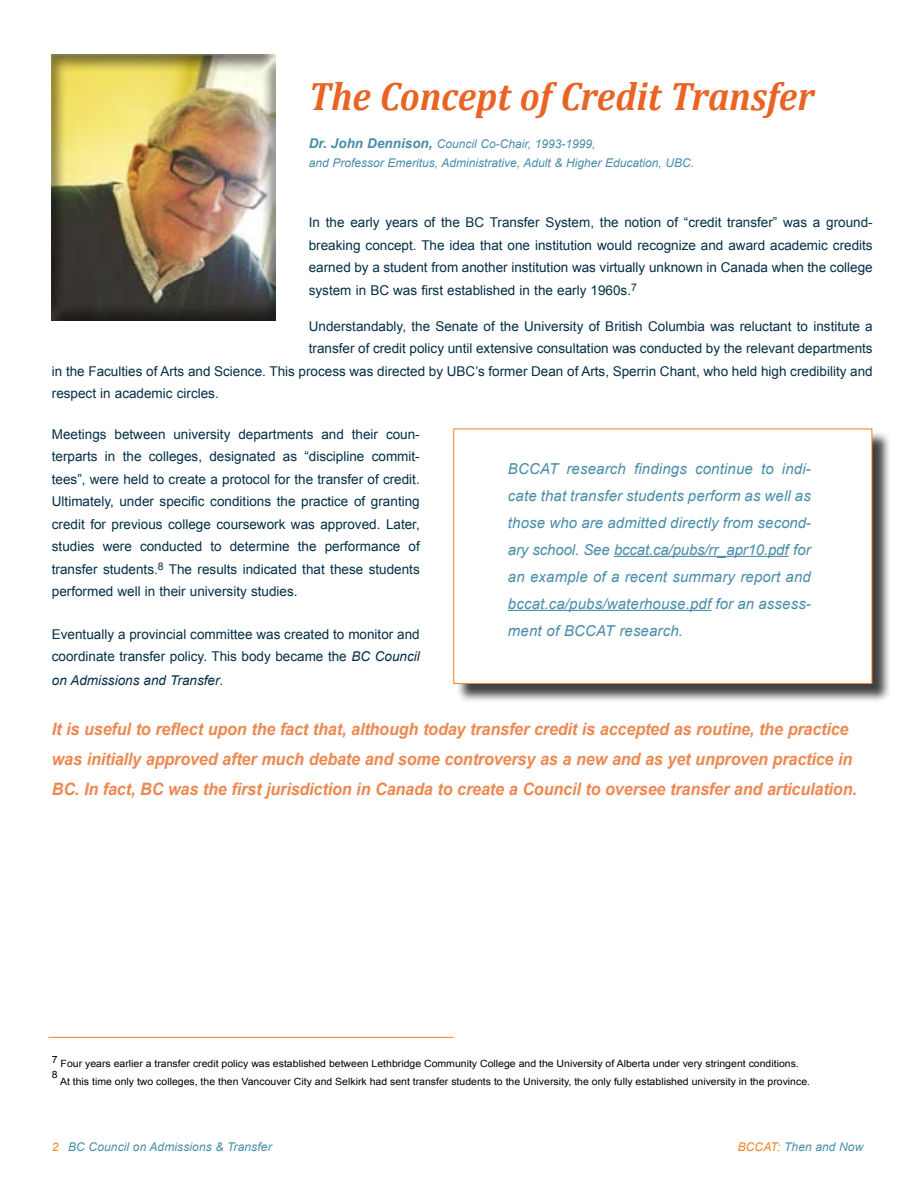
<style>
.page{position:relative;width:918px;height:1188px;background:#fff}
.page>*{position:absolute;margin:0;border:0;box-sizing:border-box;transform-origin:0 0}
.Secondary_Header{font:italic 700 39.9px "Cambria";color:#e96424;scale:.93 1}
.t1{font:italic 700 17.1px/30px "Arial";letter-spacing:-.01em;color:#ee8850;scale:.95 1}
.t2{font:italic 15px/27px "Arial";letter-spacing:.01em;color:#488da9;text-align:justify}
.t3{font:13.5px/22.5px "Arial";color:#032f46;text-align:justify}
.t4{font:italic 13.5px "Arial";color:#032f46}
.t5{font:italic 12px/18.8px "Arial";color:#488da9}
.t6{font:10.05px/11.7px "Arial";color:#000;scale:1.05 1}
.s1{font-weight:700;font-size:13.5px}
.s2{font-style:italic}
.s3{font-style:normal}
.s4{color:#f58220}
</style>
<div class="page">
<div style="left:38px;top:52px;width:249px;height:270px;background:#000;opacity:.5"></div>
<hr style="left:49px;top:1037px;width:405px;height:1px;background:#f57d23">
<div style="left:456px;top:431px;width:435px;height:272px;background:#000;opacity:.75"></div>
<div style="left:454px;top:429px;width:418px;height:254px;background:#fff"></div>
<hr style="left:614px;top:556px;width:175px;height:1px;background:#488da9">
<hr style="left:508px;top:610px;width:203px;height:1px;background:#488da9">
<div style="left:454px;top:429px;width:418px;height:255px;border:1px solid #f58220"></div>
<p class="Secondary_Header" style="left:309px;top:73px;width:545px">The Concept of Credit Transfer</p>
<p class="t5" style="left:309px;top:135px;width:387px"><span class="s1">Dr. John Dennison,</span> Council Co-Chair, 1993-1999,<br>and Professor Emeritus, Administrative, Adult &amp; Higher Education, UBC.</p>
<p class="t3" style="left:309px;top:211px;width:565px">In the early years of the BC Transfer System, the notion of “credit transfer” was a ground&shy;breaking concept. The idea that one institution would recognize and award academic credits earned by a student from another institution was virtually unknown in Canada when the college system in BC was first established in the early 1960s.<sup>7</sup></p>
<p class="t3" style="left:309px;top:315px;width:565px">Understandably, the Senate of the University of British Columbia was reluctant to institute a</p>
<p class="t3" style="left:309px;top:337px;width:565px">transfer of credit policy until extensive consultation was conducted by the relevant departments</p>
<p class="t3" style="left:52px;top:360px;width:822px">in the Faculties of Arts and Science. This process was directed by UBC’s former Dean of Arts, Sperrin Chant, who held high credibility and</p>
<p class="t3" style="left:52px;top:382px;width:168px">respect in academic circles.</p>
<p class="t3" style="left:52px;top:423px;width:369px">Meetings between university departments and their coun&shy;terparts in the colleges, designated as “discipline commit&shy;tees”, were held to create a protocol for the transfer of credit.<br>Ultimately, under specific conditions the practice of granting credit for previous college coursework was approved. Later, studies were conducted to determine the performance of transfer students.<sup>8</sup> The results indicated that these students performed well in their university studies.</p>
<p class="t3" style="left:52px;top:623px;width:369px">Eventually a provincial committee was created to monitor and coordinate transfer policy. This body became the <span class="s2">BC Council</span></p>
<p class="t4" style="left:52px;top:672px;width:173px">on Admissions and Transfer<span class="s3">.</span></p>
<p class="t2" style="left:508px;top:455px;width:305px">BCCAT research findings continue to indi&shy;cate that transfer students perform as well as those who are admitted directly from second&shy;ary school. See bccat.ca/pubs/rr_apr10.pdf for an example of a recent summary report and bccat.ca/pubs/waterhouse.pdf for an assess&shy;ment of BCCAT research.</p>
<p class="t1" style="left:52px;top:714px;width:849px">It is useful to reflect upon the fact that, although today transfer credit is accepted as routine, the practice was initially approved after much debate and some controversy as a new and as yet unproven practice in<br>BC. In fact, BC was the first jurisdiction in Canada to create a Council to oversee transfer and articulation.</p>
<p class="t6" style="left:52px;top:1057px;width:713px">7 Four years earlier a transfer credit policy was established between Lethbridge Community College and the University of Alberta under very stringent conditions.<br>8</p>
<p class="t6" style="left:60px;top:1076px;width:716px">At this time only two colleges, the then Vancouver City and Selkirk had sent transfer students to the University, the only fully established university in the province.</p>
<p class="t5" style="left:52px;top:1137px;width:221px"><span class="s4">2</span> BC Council on Admissions &amp; Transfer</p>
<p class="t5" style="left:738px;top:1137px;width:127px"><span class="s4">BCCAT:</span> Then and Now</p>
</div>
